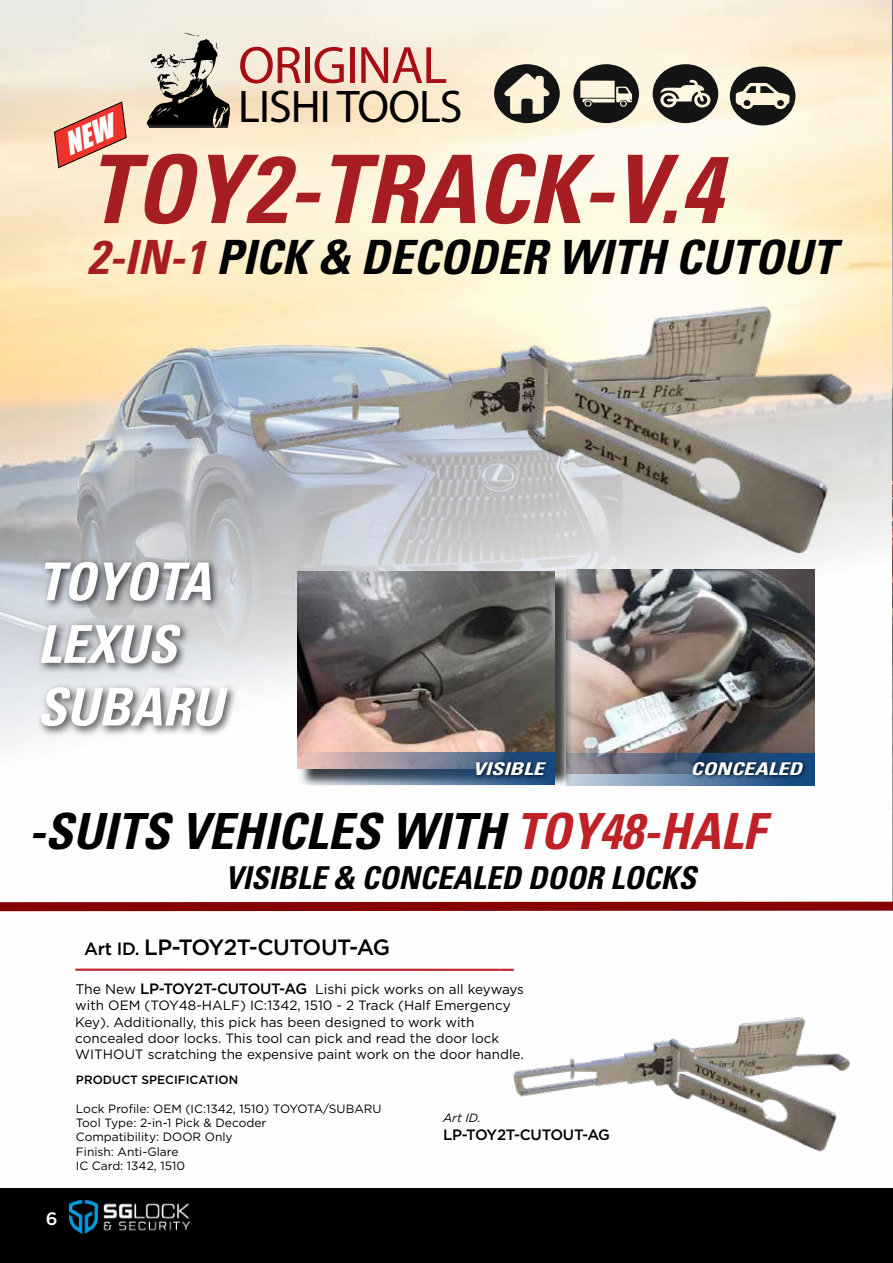
<style>
.page{position:relative;width:893px;height:1263px;background:#fff}
.page>*{position:absolute;margin:0;border:0;box-sizing:border-box;transform-origin:0 0}
.t1{font:italic 700 condensed 94.5px "Univers";color:#a61e22}
.t2{font:52.95px "Myriad Pro";letter-spacing:-.02em;color:#a70e13}
.t3{font:italic 700 condensed 52.2px/62.7px "Univers";color:#fff}
.t4{font:italic 700 condensed 49.8px "Univers";color:#000}
.t5{font:italic 700 condensed 47.25px "Univers";color:#000}
.t6{font:46.05px "Myriad Pro";letter-spacing:-.02em;color:#000}
.t7{font:italic 700 condensed 31.5px "Univers";color:#000}
.t8{font:500 22.05px "Gotham";letter-spacing:-.02em;color:#000}
.t9{font:500 18px "Gotham";color:#fff}
.t10{font:italic 700 condensed 17.55px "Univers";color:#fff;scale:1.26 1}
.t11{font:500 15px "Gotham";letter-spacing:-.02em;color:#000}
.t12{font:13.5px/16.2px "Gotham";color:#000}
.t13{font:12px/14.4px "Gotham";color:#000}
.t14{font:500 12px "Gotham";color:#000}
.t15{font:italic 12px "Gotham";color:#000}
.s1{color:#a61e22}
.s2{color:#bf2127}
.s3{font-size:17.7px}
.s4{font-weight:400;font-size:13.95px}
.s5{font-weight:400;font-size:13.5px}
</style>
<div class="page">
<img style="left:0;top:0;width:892px;height:748px">
<img style="left:892px;top:0;width:1px;height:897px">
<div style="left:0;top:1188px;width:893px;height:75px;background:#000"></div>
<svg style="left:573px;top:64px;width:66px;height:59px;background:#7c796f"></svg>
<svg style="left:653px;top:64px;width:65px;height:59px;background:#6c6a62"></svg>
<svg style="left:730px;top:67px;width:65px;height:58px;background:#747067"></svg>
<svg style="left:494px;top:64px;width:66px;height:59px;background:#898477"></svg>
<svg style="left:147px;top:32px;width:84px;height:95px;background:#908b81"></svg>
<img style="left:494px;top:968px;width:357px;height:184px">
<hr style="left:75px;top:968px;width:419px;height:3px;background:#c1272d">
<svg style="left:494px;top:969px;width:20px;height:2px"></svg>
<div style="left:36px;top:557px;width:202px;height:180px;background:#000;opacity:.75"></div>
<svg style="left:0;top:897px;width:893px;height:15px"></svg>
<img style="left:156px;top:251px;width:718px;height:340px">
<img style="left:566px;top:569px;width:249px;height:184px">
<div style="left:299px;top:574px;width:274px;height:213px;background:#000;opacity:.75"></div>
<img style="left:297px;top:571px;width:257px;height:198px">
<svg style="left:298px;top:753px;width:257px;height:32px;background:#767f93"></svg>
<svg style="left:566px;top:753px;width:249px;height:33px;background:#617694"></svg>
<div style="left:474px;top:760px;width:77px;height:20px;background:#000;opacity:.75"></div>
<div style="left:691px;top:760px;width:116px;height:20px;background:#000;opacity:.75"></div>
<img style="left:70px;top:1200px;width:120px;height:33px">
<svg style="left:53px;top:101px;width:74px;height:68px;background:#e88675"></svg>
<h2 class="t2" style="left:238px;top:33px;width:211px">ORIGINAL</h2>
<h3 class="t6" style="left:238px;top:78px;width:226px">LISHI TOOLS</h3>
<h1 class="t1" style="left:88px;top:131px;width:635px">TOY2-TRACK-V.4</h1>
<h3 class="t5" style="left:88px;top:229px;width:750px"><span class="s1">2-IN-1</span> PICK &amp; DECODER WITH CUTOUT</h3>
<h3 class="t3" style="left:37px;top:550px;width:187px">TOYOTA<br>LEXUS<br>SUBARU</h3>
<p class="t10" style="left:473px;top:758px;width:58px">VISIBLE</p>
<p class="t10" style="left:690px;top:758px;width:90px">CONCEALED</p>
<h3 class="t4" style="left:28px;top:801px;width:738px">-SUITS VEHICLES WITH <span class="s2">TOY48-HALF</span></h3>
<h3 class="t7" style="left:225px;top:858px;width:472px">VISIBLE &amp; CONCEALED DOOR LOCKS</h3>
<h3 class="t8" style="left:84px;top:932px;width:307px"><span class="s3">Art ID.</span> LP-TOY2T-CUTOUT-AG</h3>
<p class="t11" style="left:75px;top:979px;width:450px"><span class="s4">The New</span> LP-TOY2T-CUTOUT-AG <span class="s4">Lishi pick</span> <span class="s5">works on all keyways</span></p>
<p class="t12" style="left:75px;top:997px;width:450px">with OEM (TOY48-HALF) IC:1342, 1510 - 2 Track (Half Emergency Key). Additionally, this pick has been designed to work with concealed door locks. This tool can pick and read the door lock WITHOUT scratching the expensive paint work on the door handle.</p>
<h3 class="t9" style="left:46px;top:1207px;width:13px">6</h3>
<p class="t14" style="left:76px;top:1071px;width:164px">PRODUCT SPECIFICATION</p>
<p class="t13" style="left:76px;top:1101px;width:307px">Lock Profile: OEM (IC:1342, 1510) TOYOTA/SUBARU<br>Tool Type: 2-in-1 Pick &amp; Decoder<br>Compatibility: DOOR Only<br>Finish: Anti-Glare<br>IC Card: 1342, 1510</p>
<p class="t15" style="left:443px;top:1110px;width:39px">Art ID.</p>
<p class="t11" style="left:443px;top:1125px;width:168px">LP-TOY2T-CUTOUT-AG</p>
</div>
